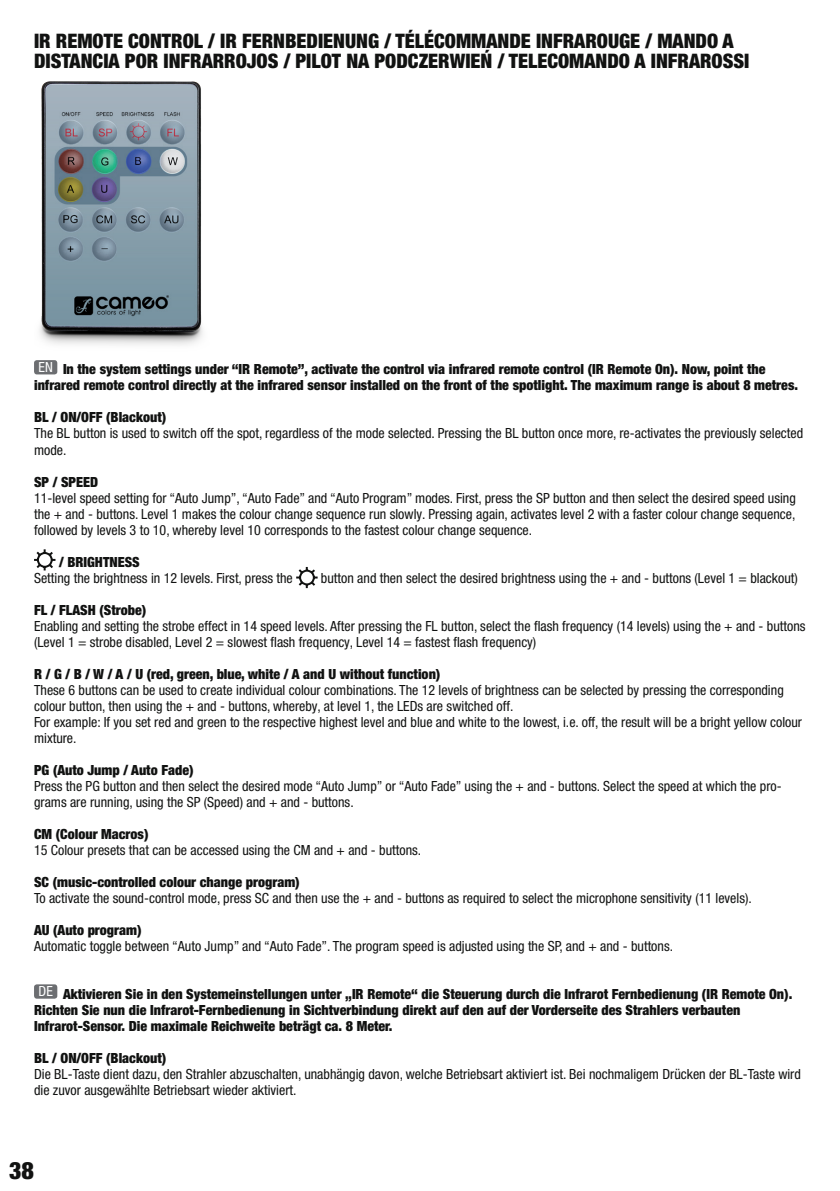
<style>
.page{position:relative;width:840px;height:1191px;background:#fff}
.page>*{position:absolute;margin:0;border:0;box-sizing:border-box;transform-origin:0 0}
.t1{font:900 condensed 24px "Helvetica Neue LT Pro";color:#111211}
.t2{font:900 condensed 20px/20px "Helvetica Neue LT Pro";color:#111211}
.t3{font:condensed 14px/16px "Helvetica Neue LT Pro";color:#111211}
.t4{font:900 condensed 14px/16px "Helvetica Neue LT Pro";color:#111211}
</style>
<div class="page">
<div style="left:34px;top:360px;width:23px;height:14px;background:#6c6e71;border-radius:3px"></div>
<svg style="left:34px;top:549px;width:22px;height:22px"></svg>
<svg style="left:296px;top:567px;width:22px;height:22px"></svg>
<div style="left:34px;top:984px;width:23px;height:14px;background:#6c6e71;border-radius:3px"></div>
<img style="left:39px;top:81px;width:164px;height:264px">
<h2 class="t2" style="left:34px;top:31px;width:716px">IR REMOTE CONTROL / IR FERNBEDIENUNG / TÉLÉCOMMANDE INFRAROUGE / MANDO A<br>DISTANCIA POR INFRARROJOS / PILOT NA PODCZERWIEŃ / TELECOMANDO A INFRAROSSI</h2>
<p class="t4" style="left:34px;top:361px;width:765px;text-indent:5px"><sup>EN</sup> In the system settings under “IR Remote”, activate the control via infrared remote control (IR Remote On). Now, point the infrared remote control directly at the infrared sensor installed on the front of the spotlight. The maximum range is about 8 metres.</p>
<p class="t4" style="left:34px;top:409px;width:133px">BL / ON/OFF (Blackout)</p>
<p class="t3" style="left:34px;top:425px;width:770px">The BL button is used to switch off the spot, regardless of the mode selected. Pressing the BL button once more, re-activates the previously selected mode.</p>
<p class="t4" style="left:34px;top:473px;width:66px">SP / SPEED</p>
<p class="t3" style="left:34px;top:489px;width:763px;text-align:justify">11-level speed setting for “Auto Jump”, “Auto Fade” and “Auto Program” modes. First, press the SP button and then select the desired speed using the + and - buttons. Level 1 makes the colour change sequence run slowly. Pressing again, activates level 2 with a faster colour change sequence, followed by levels 3 to 10, whereby level 10 corresponds to the fastest colour change sequence.</p>
<p class="t4" style="left:59px;top:553px;width:82px">/ BRIGHTNESS</p>
<p class="t3" style="left:34px;top:569px;width:260px">Setting the brightness in 12 levels. First, press the</p>
<p class="t3" style="left:321px;top:569px;width:478px">button and then select the desired brightness using the + and - buttons (Level 1 = blackout)</p>
<p class="t4" style="left:34px;top:601px;width:114px">FL / FLASH (Strobe)</p>
<p class="t3" style="left:34px;top:617px;width:772px">Enabling and setting the strobe effect in 14 speed levels. After pressing the FL button, select the flash frequency (14 levels) using the + and - buttons (Level 1 = strobe disabled, Level 2 = slowest flash frequency, Level 14 = fastest flash frequency)</p>
<p class="t4" style="left:34px;top:665px;width:407px">R / G / B / W / A / U (red, green, blue, white / A and U without function)</p>
<p class="t3" style="left:34px;top:681px;width:769px">These 6 buttons can be used to create individual colour combinations. The 12 levels of brightness can be selected by pressing the corresponding colour button, then using the + and - buttons, whereby, at level 1, the LEDs are switched off.<br>For example: If you set red and green to the respective highest level and blue and white to the lowest, i.e. off, the result will be a bright yellow colour mixture.</p>
<p class="t4" style="left:34px;top:761px;width:161px">PG (Auto Jump / Auto Fade)</p>
<p class="t3" style="left:34px;top:777px;width:748px">Press the PG button and then select the desired mode “Auto Jump” or “Auto Fade” using the + and - buttons. Select the speed at which the pro&shy;grams are running, using the SP (Speed) and + and - buttons.</p>
<p class="t4" style="left:34px;top:825px;width:116px">CM (Colour Macros)</p>
<p class="t3" style="left:34px;top:841px;width:388px">15 Colour presets that can be accessed using the CM and + and - buttons.</p>
<p class="t4" style="left:34px;top:873px;width:267px">SC (music-controlled colour change program)</p>
<p class="t3" style="left:34px;top:889px;width:718px">To activate the sound-control mode, press SC and then use the + and - buttons as required to select the microphone sensitivity (11 levels).</p>
<p class="t4" style="left:34px;top:921px;width:109px">AU (Auto program)</p>
<p class="t3" style="left:34px;top:937px;width:640px">Automatic toggle between “Auto Jump” and “Auto Fade”. The program speed is adjusted using the SP, and + and - buttons.</p>
<p class="t4" style="left:34px;top:985px;width:759px;text-indent:5px"><sup>DE</sup> Aktivieren Sie in den Systemeinstellungen unter „IR Remote“ die Steuerung durch die Infrarot Fernbedienung (IR Remote On).<br>Richten Sie nun die Infrarot-Fernbedienung in Sichtverbindung direkt auf den auf der Vorderseite des Strahlers verbauten<br>Infrarot-Sensor. Die maximale Reichweite beträgt ca. 8 Meter.</p>
<p class="t4" style="left:34px;top:1049px;width:133px">BL / ON/OFF (Blackout)</p>
<p class="t3" style="left:34px;top:1065px;width:768px">Die BL-Taste dient dazu, den Strahler abzuschalten, unabhängig davon, welche Betriebsart aktiviert ist. Bei nochmaligem Drücken der BL-Taste wird die zuvor ausgewählte Betriebsart wieder aktiviert.</p>
<h1 class="t1" style="left:9px;top:1155px;width:26px">38</h1>
</div>
